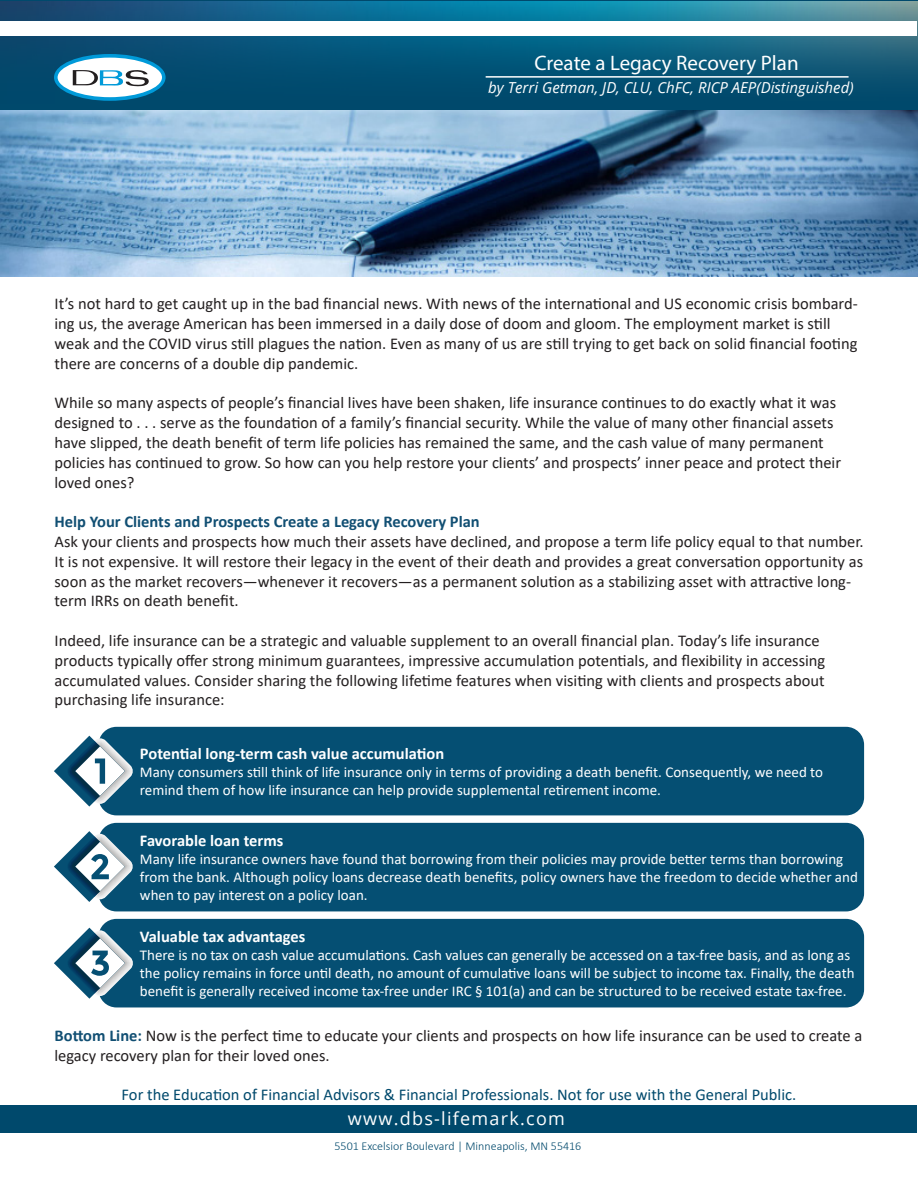
<style>
.page{position:relative;width:918px;height:1188px;background:#fff}
.page>*{position:absolute;margin:0;border:0;box-sizing:border-box;transform-origin:0 0}
.t1{font:21px "Myriad Pro";color:#fff}
.t2{font:18px "Open Sans";letter-spacing:.07em;color:#fff}
.t3{font:16.5px/19.8px "Calibri";color:#231f20}
.t4{font:16.5px "Calibri";color:#00496c}
.t5{font:700 16.5px "Calibri";color:#fff}
.t6{font:700 16.5px "Calibri";color:#114f73}
.t7{font:italic 15.15px "Open Sans";color:#fff}
.t8{font:15px/18px "Calibri";color:#fff}
.t9{font:300 12px "Calibri";color:#00496c}
.s1{font-weight:700;color:#114f73}
</style>
<div class="page">
<img style="left:0;top:2px;width:918px;height:274px">
<div style="left:0;top:21px;width:917px;height:15px;background:#fff"></div>
<div style="left:0;top:1105px;width:917px;height:28px;background:#00496c"></div>
<svg style="left:54px;top:54px;width:112px;height:47px"></svg>
<hr style="left:486px;top:76px;width:363px;height:2px;background:#fff">
<div style="left:99px;top:727px;width:765px;height:88px;background:#054f73;border-radius:18px"></div>
<img style="left:125px;top:760px;width:8px;height:22px">
<svg style="left:54px;top:736px;width:71px;height:71px"></svg>
<div style="left:99px;top:823px;width:765px;height:88px;background:#054f73;border-radius:18px"></div>
<img style="left:125px;top:855px;width:8px;height:23px">
<div style="left:99px;top:919px;width:765px;height:88px;background:#054f73;border-radius:18px"></div>
<img style="left:125px;top:952px;width:8px;height:23px">
<svg style="left:54px;top:831px;width:71px;height:71px"></svg>
<svg style="left:54px;top:928px;width:71px;height:71px"></svg>
<p class="t1" style="left:534px;top:50px;width:266px">Create a Legacy Recovery Plan</p>
<p class="t7" style="left:488px;top:77px;width:367px">by Terri Getman, JD, CLU, ChFC, RICP AEP(Distinguished)</p>
<p class="t3" style="left:55px;top:294px;width:805px">It’s not hard to get caught up in the bad financial news. With news of the international and US economic crisis bombard&shy;ing us, the average American has been immersed in a daily dose of doom and gloom. The employment market is still weak and the COVID virus still plagues the nation. Even as many of us are still trying to get back on solid financial footing there are concerns of a double dip pandemic.</p>
<p class="t3" style="left:55px;top:393px;width:788px">While so many aspects of people’s financial lives have been shaken, life insurance continues to do exactly what it was designed to . . . serve as the foundation of a family’s financial security. While the value of many other financial assets have slipped, the death benefit of term life policies has remained the same, and the cash value of many permanent policies has continued to grow. So how can you help restore your clients’ and prospects’ inner peace and protect their loved ones?</p>
<p class="t6" style="left:55px;top:510px;width:427px">Help Your Clients and Prospects Create a Legacy Recovery Plan</p>
<p class="t3" style="left:55px;top:531px;width:811px">Ask your clients and prospects how much their assets have declined, and propose a term life policy equal to that number.<br>It is not expensive. It will restore their legacy in the event of their death and provides a great conversation opportunity as soon as the market recovers—whenever it recovers—as a permanent solution as a stabilizing asset with attractive long&shy;term IRRs on death benefit.</p>
<p class="t3" style="left:55px;top:630px;width:772px">Indeed, life insurance can be a strategic and valuable supplement to an overall financial plan. Today’s life insurance products typically offer strong minimum guarantees, impressive accumulation potentials, and flexibility in accessing accumulated values. Consider sharing the following lifetime features when visiting with clients and prospects about purchasing life insurance:</p>
<p class="t5" style="left:140px;top:742px;width:306px">Potential long-term cash value accumulation</p>
<p class="t8" style="left:140px;top:763px;width:685px">Many consumers still think of life insurance only in terms of providing a death benefit. Consequently, we need to remind them of how life insurance can help provide supplemental retirement income.</p>
<p class="t5" style="left:140px;top:829px;width:145px">Favorable loan terms</p>
<p class="t8" style="left:140px;top:849px;width:719px">Many life insurance owners have found that borrowing from their policies may provide better terms than borrowing from the bank. Although policy loans decrease death benefits, policy owners have the freedom to decide whether and when to pay interest on a policy loan.</p>
<p class="t5" style="left:140px;top:925px;width:167px">Valuable tax advantages</p>
<p class="t8" style="left:140px;top:946px;width:716px">There is no tax on cash value accumulations. Cash values can generally be accessed on a tax-free basis, and as long as the policy remains in force until death, no amount of cumulative loans will be subject to income tax. Finally, the death benefit is generally received income tax-free under IRC § 101(a) and can be structured to be received estate tax-free.</p>
<p class="t3" style="left:55px;top:1025px;width:809px"><span class="s1">Bottom Line:</span> Now is the perfect time to educate your clients and prospects on how life insurance can be used to create a legacy recovery plan for their loved ones.</p>
<p class="t4" style="left:122px;top:1083px;width:676px">For the Education of Financial Advisors &amp; Financial Professionals. Not for use with the General Public.</p>
<p class="t2" style="left:348px;top:1106px;width:219px">www.dbs-lifemark.com</p>
<p class="t9" style="left:335px;top:1138px;width:248px">5501 Excelsior Boulevard | Minneapolis, MN 55416</p>
</div>
